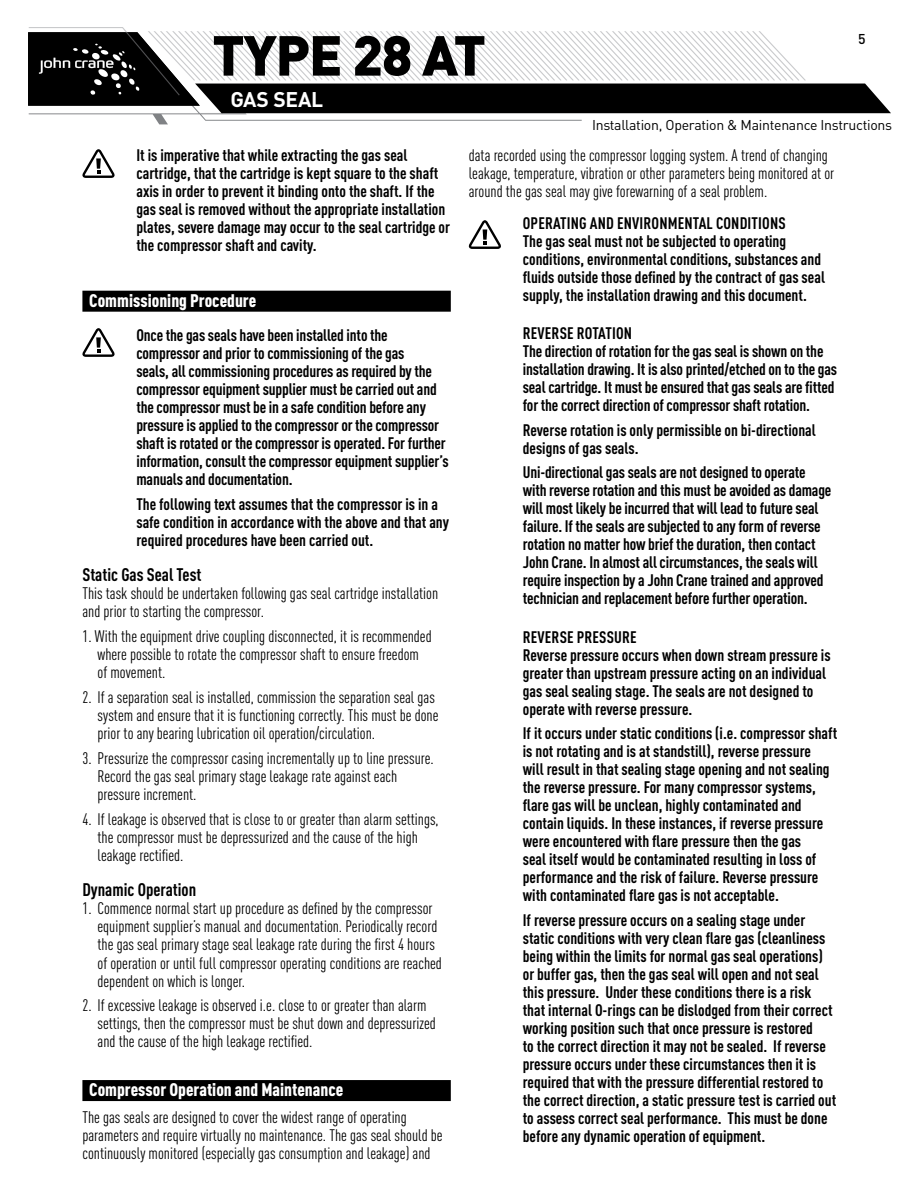
<style>
.page{position:relative;width:918px;height:1188px;background:#fff}
.page>*{position:absolute;margin:0;border:0;box-sizing:border-box;transform-origin:0 0}
.t1{font:900 55.5px "DIN";letter-spacing:-.025em;color:#000}
.t2{font:700 21px "DIN";letter-spacing:-.01em;color:#fff}
.t3{font:900 condensed 18px "DINOT";color:#fff}
.t4{font:700 condensed 18px "DIN Pro";color:#000}
.t5{font:700 condensed 16.5px/18px "DIN Pro";color:#000}
.t6{font:condensed 16.5px/18px "DIN Pro";color:#000}
.t7{font:14.1px "DIN";letter-spacing:-.02em;color:#000}
.t8{font:500 14.1px "DIN";color:#000}
</style>
<div class="page">
<svg style="left:28px;top:27px;width:863px;height:97px"></svg>
<div style="left:82px;top:291px;width:369px;height:21px;background:#000"></div>
<div style="left:82px;top:1080px;width:369px;height:21px;background:#000"></div>
<svg style="left:82px;top:149px;width:33px;height:29px"></svg>
<svg style="left:82px;top:328px;width:33px;height:29px"></svg>
<svg style="left:468px;top:220px;width:33px;height:29px"></svg>
<h1 class="t1" style="left:212px;top:18px;width:275px">TYPE 28 AT</h1>
<p class="t2" style="left:230px;top:85px;width:94px">GAS SEAL</p>
<p class="t8" style="left:858px;top:29px;width:9px">5</p>
<p class="t7" style="left:592px;top:117px;width:302px">Installation, Operation &amp; Maintenance Instructions</p>
<p class="t5" style="left:136px;top:146px;width:315px">It is imperative that while extracting the gas seal cartridge, that the cartridge is kept square to the shaft axis in order to prevent it binding onto the shaft. If the gas seal is removed without the appropriate installation plates, severe damage may occur to the seal cartridge or the compressor shaft and cavity.</p>
<p class="t3" style="left:89px;top:287px;width:169px">Commissioning Procedure</p>
<p class="t5" style="left:136px;top:326px;width:314px">Once the gas seals have been installed into the compressor and prior to commissioning of the gas<br>seals, all commissioning procedures as required by the compressor equipment supplier must be carried out and the compressor must be in a safe condition before any pressure is applied to the compressor or the compressor shaft is rotated or the compressor is operated. For further information, consult the compressor equipment supplier’s manuals and documentation.</p>
<p class="t5" style="left:136px;top:494px;width:314px">The following text assumes that the compressor is in a safe condition in accordance with the above and that any required procedures have been carried out.</p>
<p class="t4" style="left:82px;top:563px;width:121px">Static Gas Seal Test</p>
<p class="t6" style="left:82px;top:585px;width:357px">This task should be undertaken following gas seal cartridge installation and prior to starting the compressor.</p>
<p class="t6" style="left:98px;top:627px;width:336px;text-indent:-15px">1. With the equipment drive coupling disconnected, it is recommended where possible to rotate the compressor shaft to ensure freedom of movement.</p>
<p class="t6" style="left:98px;top:688px;width:342px;text-indent:-15px">2. If a separation seal is installed, commission the separation seal gas system and ensure that it is functioning correctly. This must be done prior to any bearing lubrication oil operation/circulation.</p>
<p class="t6" style="left:98px;top:749px;width:338px;text-indent:-15px">3. Pressurize the compressor casing incrementally up to line pressure.<br>Record the gas seal primary stage leakage rate against each pressure increment.</p>
<p class="t6" style="left:98px;top:810px;width:343px;text-indent:-15px">4. If leakage is observed that is close to or greater than alarm settings, the compressor must be depressurized and the cause of the high leakage rectified.</p>
<p class="t4" style="left:82px;top:878px;width:115px">Dynamic Operation</p>
<p class="t6" style="left:98px;top:900px;width:346px;text-indent:-15px">1. Commence normal start up procedure as defined by the compressor equipment supplier’s manual and documentation. Periodically record the gas seal primary stage seal leakage rate during the first 4 hours of operation or until full compressor operating conditions are reached dependent on which is longer.</p>
<p class="t6" style="left:98px;top:996px;width:340px;text-indent:-15px">2. If excessive leakage is observed i.e. close to or greater than alarm settings, then the compressor must be shut down and depressurized and the cause of the high leakage rectified.</p>
<p class="t3" style="left:89px;top:1076px;width:256px">Compressor Operation and Maintenance</p>
<p class="t6" style="left:82px;top:1109px;width:362px">The gas seals are designed to cover the widest range of operating parameters and require virtually no maintenance. The gas seal should be continuously monitored (especially gas consumption and leakage) and</p>
<p class="t6" style="left:469px;top:146px;width:367px">data recorded using the compressor logging system. A trend of changing leakage, temperature, vibration or other parameters being monitored at or around the gas seal may give forewarning of a seal problem.</p>
<p class="t5" style="left:523px;top:214px;width:304px">OPERATING AND ENVIRONMENTAL CONDITIONS<br>The gas seal must not be subjected to operating conditions, environmental conditions, substances and fluids outside those defined by the contract of gas seal supply, the installation drawing and this document.</p>
<p class="t5" style="left:523px;top:324px;width:316px">REVERSE ROTATION<br>The direction of rotation for the gas seal is shown on the installation drawing. It is also printed/etched on to the gas seal cartridge. It must be ensured that gas seals are fitted for the correct direction of compressor shaft rotation.</p>
<p class="t5" style="left:523px;top:421px;width:295px">Reverse rotation is only permissible on bi-directional designs of gas seals.</p>
<p class="t5" style="left:523px;top:463px;width:310px">Uni-directional gas seals are not designed to operate with reverse rotation and this must be avoided as damage will most likely be incurred that will lead to future seal failure. If the seals are subjected to any form of reverse rotation no matter how brief the duration, then contact John Crane. In almost all circumstances, the seals will require inspection by a John Crane trained and approved technician and replacement before further operation.</p>
<p class="t5" style="left:523px;top:628px;width:309px">REVERSE PRESSURE<br>Reverse pressure occurs when down stream pressure is greater than upstream pressure acting on an individual gas seal sealing stage. The seals are not designed to operate with reverse pressure.</p>
<p class="t5" style="left:523px;top:724px;width:316px">If it occurs under static conditions (i.e. compressor shaft is not rotating and is at standstill), reverse pressure<br>will result in that sealing stage opening and not sealing the reverse pressure. For many compressor systems, flare gas will be unclean, highly contaminated and contain liquids. In these instances, if reverse pressure were encountered with flare pressure then the gas<br>seal itself would be contaminated resulting in loss of performance and the risk of failure. Reverse pressure with contaminated flare gas is not acceptable.</p>
<p class="t5" style="left:523px;top:911px;width:315px">If reverse pressure occurs on a sealing stage under static conditions with very clean flare gas (cleanliness being within the limits for normal gas seal operations) or buffer gas, then the gas seal will open and not seal this pressure. Under these conditions there is a risk that internal O-rings can be dislodged from their correct working position such that once pressure is restored<br>to the correct direction it may not be sealed. If reverse pressure occurs under these circumstances then it is required that with the pressure differential restored to the correct direction, a static pressure test is carried out to assess correct seal performance. This must be done before any dynamic operation of equipment.</p>
</div>
